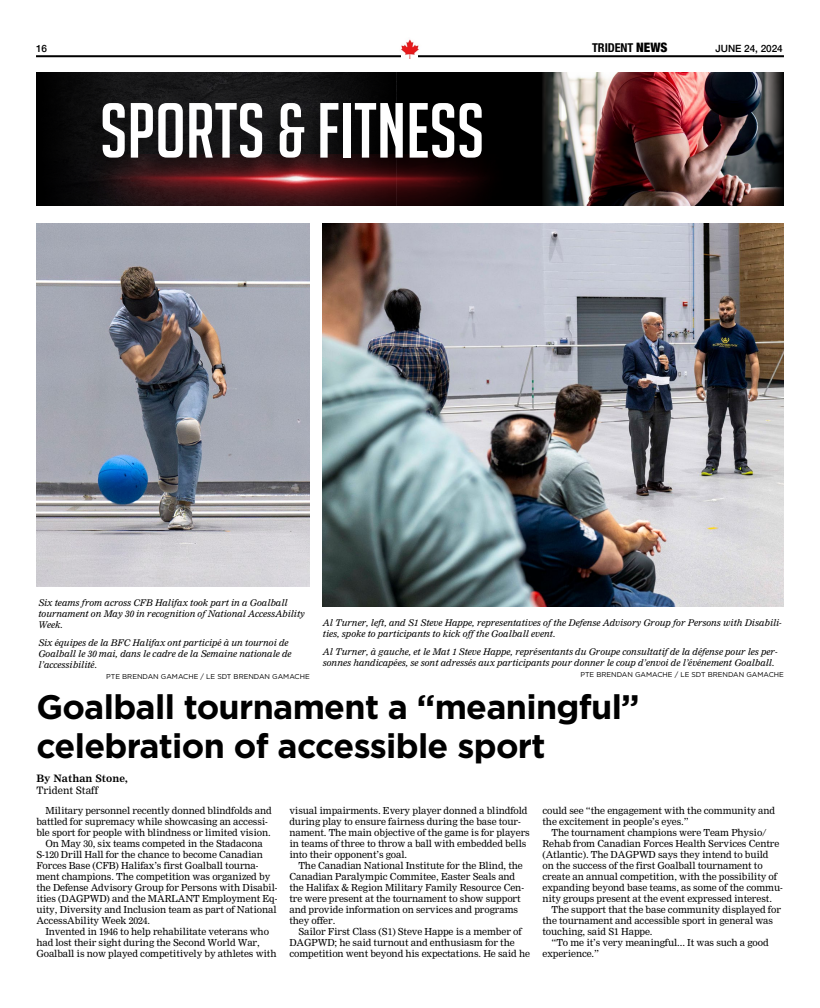
<style>
.page{position:relative;width:820px;height:1008px;background:#fff}
.page>*{position:absolute;margin:0;border:0;box-sizing:border-box;transform-origin:0 0}
.t1{font:76px "Big Noodle Titling";color:#fff}
.t2{font:700 34px/39px "Gotham";letter-spacing:-.02em;color:#000}
.t3{font:700 condensed 12.2px "Helvetica Neue LT Std";letter-spacing:-.005em;color:#000}
.t4{font:700 10px "Nimrod";color:#000}
.t5{font:500 10px "Helvetica Neue";letter-spacing:-.005em;color:#000}
.t6{font:10px "Nimrod";color:#000}
.t7{font:9.5px/11px "Nimrod";letter-spacing:-.01em;color:#000}
.t8{font:italic 9px/11px "Nimrod";color:#000}
.t9{font:7px "Gotham";color:#000}
.s1{font-family:"Helvetica Neue";font-weight:900;font-size:13px}
</style>
<div class="page">
<hr style="left:36px;top:55px;width:747px;height:2px;background:#000">
<img style="left:399px;top:39px;width:22px;height:20px">
<div style="left:36px;top:72px;width:506px;height:134px;background:#000"></div>
<img style="left:630px;top:72px;width:29px;height:134px">
<img style="left:542px;top:72px;width:88px;height:134px">
<svg style="left:63px;top:72px;width:302px;height:82px;fill:#151516"></svg>
<img style="left:659px;top:72px;width:124px;height:134px">
<img style="left:69px;top:154px;width:414px;height:52px">
<div style="left:80px;top:99px;width:409px;height:85px;background:#000;opacity:.75"></div>
<img style="left:36px;top:223px;width:274px;height:363px">
<img style="left:323px;top:223px;width:460px;height:383px">
<p class="t5" style="left:36px;top:41px;width:13px">16</p>
<p class="t3" style="left:592px;top:41px;width:77px">TRIDENT <span class="s1">NEWS</span></p>
<p class="t5" style="left:715px;top:40px;width:69px">JUNE 24, 2024</p>
<h1 class="t1" style="left:100px;top:90px;width:386px">SPORTS &amp; FITNESS</h1>
<p class="t8" style="left:38px;top:597px;width:268px">Six teams from across CFB Halifax took part in a Goalball tournament on May 30 in recognition of National AccessAbility<br>Week.</p>
<p class="t8" style="left:38px;top:637px;width:255px">Six équipes de la BFC Halifax ont participé à un tournoi de<br>Goalball le 30 mai, dans le cadre de la Semaine nationale de l’accessibilité.</p>
<p class="t9" style="left:106px;top:672px;width:205px">PTE BRENDAN GAMACHE / LE SDT BRENDAN GAMACHE</p>
<h2 class="t2" style="left:36px;top:687px;width:604px">Goalball tournament a “meaningful” celebration of accessible sport</h2>
<p class="t4" style="left:36px;top:772px;width:93px">By Nathan Stone,</p>
<p class="t6" style="left:36px;top:784px;width:63px">Trident Staff</p>
<p class="t7" style="left:45px;top:805px;width:228px">Military personnel recently donned blindfolds and</p>
<p class="t7" style="left:36px;top:816px;width:233px">battled for supremacy while showcasing an accessi-</p>
<p class="t7" style="left:36px;top:827px;width:236px">ble sport for people with blindness or limited vision.</p>
<p class="t7" style="left:45px;top:838px;width:219px">On May 30, six teams competed in the Stadacona</p>
<p class="t7" style="left:36px;top:849px;width:228px">S-120 Drill Hall for the chance to become Canadian</p>
<p class="t7" style="left:36px;top:860px;width:224px">Forces Base (CFB) Halifax’s first Goalball tourna-</p>
<p class="t7" style="left:36px;top:871px;width:235px">ment champions. The competition was organized by</p>
<p class="t7" style="left:36px;top:882px;width:242px">the Defense Advisory Group for Persons with Disabil-</p>
<p class="t7" style="left:36px;top:893px;width:242px">ities (DAGPWD) and the MARLANT Employment Eq-</p>
<p class="t7" style="left:36px;top:904px;width:241px">uity, Diversity and Inclusion team as part of National</p>
<p class="t7" style="left:36px;top:915px;width:115px">AccessAbility Week 2024.</p>
<p class="t7" style="left:45px;top:926px;width:225px">Invented in 1946 to help rehabilitate veterans who</p>
<p class="t7" style="left:36px;top:937px;width:225px">had lost their sight during the Second World War,</p>
<p class="t7" style="left:36px;top:948px;width:241px">Goalball is now played competitively by athletes with</p>
<p class="t8" style="left:323px;top:617px;width:460px">Al Turner, left, and S1 Steve Happe, representatives of the Defense Advisory Group for Persons with Disabili&shy;ties, spoke to participants to kick off the Goalball event.</p>
<p class="t8" style="left:323px;top:646px;width:456px">Al Turner, à gauche, et le Mat 1 Steve Happe, représentants du Groupe consultatif de la défense pour les per&shy;sonnes handicapées, se sont adressés aux participants pour donner le coup d’envoi de l’événement Goalball.</p>
<p class="t9" style="left:580px;top:670px;width:205px">PTE BRENDAN GAMACHE / LE SDT BRENDAN GAMACHE</p>
<p class="t7" style="left:289px;top:805px;width:242px">visual impairments. Every player donned a blindfold during play to ensure fairness during the base tour&shy;nament. The main objective of the game is for players in teams of three to throw a ball with embedded bells into their opponent’s goal.</p>
<p class="t7" style="left:289px;top:860px;width:236px;text-indent:9px">The Canadian National Institute for the Blind, the Canadian Paralympic Commitee, Easter Seals and the Halifax &amp; Region Military Family Resource Cen&shy;tre were present at the tournament to show support and provide information on services and programs they offer.</p>
<p class="t7" style="left:289px;top:926px;width:242px;text-indent:9px">Sailor First Class (S1) Steve Happe is a member of<br>DAGPWD; he said turnout and enthusiasm for the competition went beyond his expectations. He said he</p>
<p class="t7" style="left:542px;top:805px;width:234px">could see “the engagement with the community and the excitement in people’s eyes.”</p>
<p class="t7" style="left:542px;top:827px;width:242px;text-indent:9px">The tournament champions were Team Physio/ Rehab from Canadian Forces Health Services Centre (Atlantic). The DAGPWD says they intend to build<br>on the success of the first Goalball tournament to create an annual competition, with the possibility of expanding beyond base teams, as some of the commu&shy;nity groups present at the event expressed interest.</p>
<p class="t7" style="left:542px;top:904px;width:240px;text-indent:9px">The support that the base community displayed for the tournament and accessible sport in general was touching, said S1 Happe.</p>
<p class="t7" style="left:542px;top:937px;width:228px;text-indent:9px">“To me it’s very meaningful... It was such a good experience.”</p>
</div>
